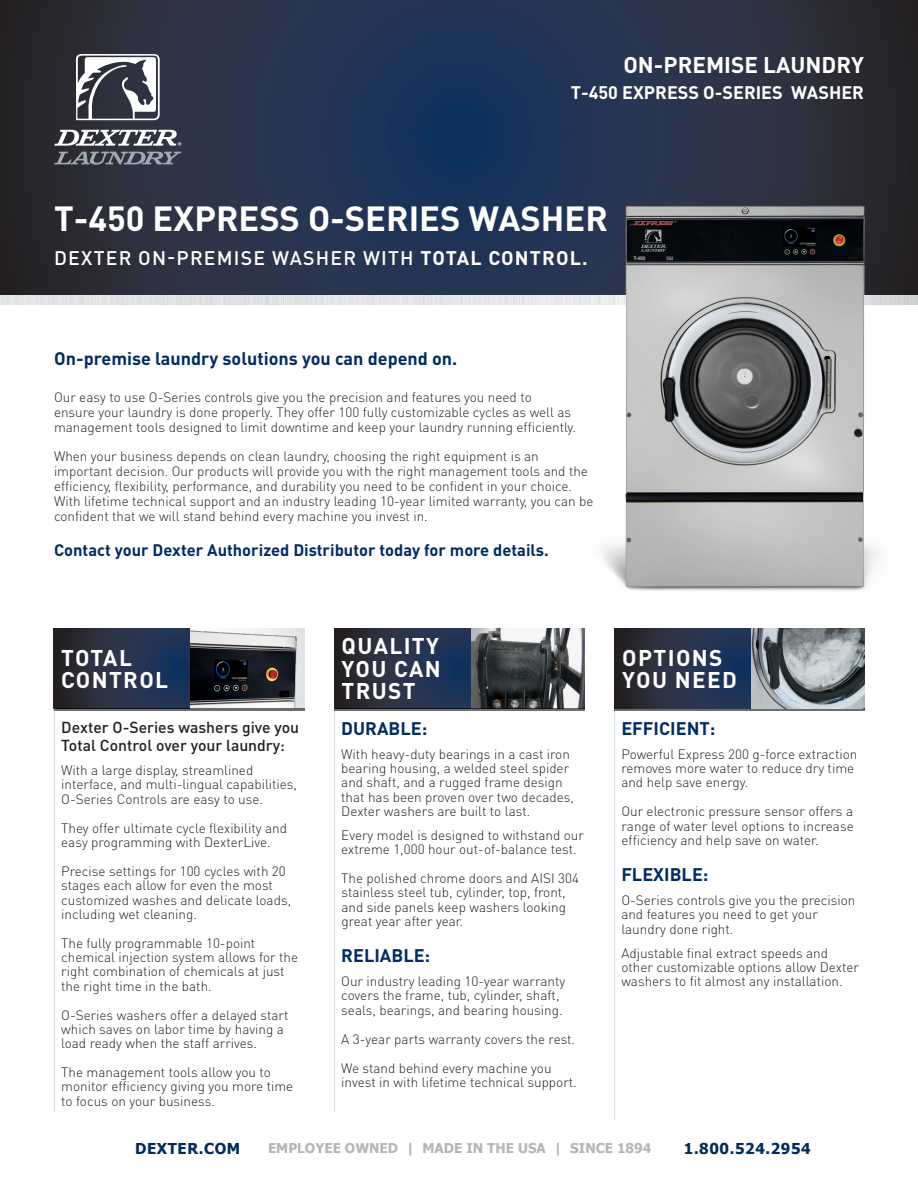
<style>
.page{position:relative;width:918px;height:1188px;background:#fff}
.page>*{position:absolute;margin:0;border:0;box-sizing:border-box;transform-origin:0 0}
.t1{font:700 34.5px "DIN Pro";color:#fff}
.t2{font:700 22.5px/22.5px "DIN Pro";letter-spacing:.06em;color:#fff}
.t3{font:700 22.5px "DIN Pro";color:#fff}
.t4{font:500 19.5px "DIN Pro";letter-spacing:.06em;color:#fff}
.t5{font:700 18px "DIN Pro";color:#002c62}
.t6{font:700 18px "DIN Pro";color:#fff}
.t7{font:700 16.5px "DIN Pro";color:#002c62}
.t8{font:500 15.75px/18px "DIN Pro";color:#231f20}
.t9{font:700 15px "Tahoma";letter-spacing:.04em;color:#002d5a}
.t10{font:300 13.5px/14.2px "DIN Pro";color:#231f20}
.t11{font:700 13.5px "Tahoma";color:#b2b7bb}
.s1{font-weight:700}
</style>
<div class="page">
<hr style="left:614px;top:708px;width:1px;height:412px;background:#d7dde4">
<hr style="left:614px;top:708px;width:250px;height:3px;background:#6c6d70">
<svg style="left:614px;top:629px;width:137px;height:79px;background:#252f45"></svg>
<img style="left:751px;top:629px;width:113px;height:79px">
<svg style="left:54px;top:629px;width:137px;height:79px;background:#252f45"></svg>
<img style="left:191px;top:629px;width:113px;height:79px">
<hr style="left:54px;top:708px;width:1px;height:404px;background:#d7dde4">
<hr style="left:54px;top:708px;width:250px;height:3px;background:#6c6d70">
<svg style="left:0;top:0;width:918px;height:296px;background:#263148"></svg>
<svg style="left:76px;top:54px;width:84px;height:66px"></svg>
<svg style="left:54px;top:152px;width:128px;height:13px;background:#5e636e"></svg>
<svg style="left:54px;top:130px;width:127px;height:16px"></svg>
<img style="left:0;top:296px;width:918px;height:8px">
<svg style="left:334px;top:629px;width:137px;height:79px;background:#252f45"></svg>
<img style="left:471px;top:629px;width:113px;height:79px">
<hr style="left:334px;top:708px;width:1px;height:404px;background:#d7dde4">
<hr style="left:334px;top:708px;width:250px;height:3px;background:#6c6d70">
<img style="left:586px;top:201px;width:318px;height:390px">
<p class="t3" style="left:624px;top:49px;width:242px">ON-PREMISE LAUNDRY</p>
<p class="t6" style="left:571px;top:80px;width:295px">T-450 EXPRESS O-SERIES WASHER</p>
<p class="t1" style="left:54px;top:195px;width:556px">T-450 EXPRESS O-SERIES WASHER</p>
<p class="t4" style="left:54px;top:244px;width:535px">DEXTER ON-PREMISE WASHER WITH <span class="s1">TOTAL CONTROL.</span></p>
<p class="t5" style="left:54px;top:346px;width:405px">On-premise laundry solutions you can depend on.</p>
<p class="t10" style="left:54px;top:389px;width:524px;line-height:15px">Our easy to use O-Series controls give you the precision and features you need to ensure your laundry is done properly. They offer 100 fully customizable cycles as well as management tools designed to limit downtime and keep your laundry running efficiently.</p>
<p class="t10" style="left:54px;top:448px;width:541px;line-height:15px">When your business depends on clean laundry, choosing the right equipment is an important decision. Our products will provide you with the right management tools and the efficiency, flexibility, performance, and durability you need to be confident in your choice.<br>With lifetime technical support and an industry leading 10-year limited warranty, you can be confident that we will stand behind every machine you invest in.</p>
<p class="t7" style="left:54px;top:539px;width:496px">Contact your Dexter Authorized Distributor today for more details.</p>
<p class="t2" style="left:61px;top:645px;width:108px">TOTAL<br>CONTROL</p>
<p class="t8" style="left:61px;top:718px;width:239px">Dexter O-Series washers give you<br>Total Control over your laundry:</p>
<p class="t10" style="left:61px;top:763px;width:237px">With a large display, streamlined interface, and multi-lingual capabilities,<br>O-Series Controls are easy to use.</p>
<p class="t10" style="left:61px;top:820px;width:227px">They offer ultimate cycle flexibility and easy programming with DexterLive.</p>
<p class="t10" style="left:61px;top:863px;width:231px">Precise settings for 100 cycles with 20 stages each allow for even the most customized washes and delicate loads, including wet cleaning.</p>
<p class="t10" style="left:61px;top:935px;width:239px">The fully programmable 10-point chemical injection system allows for the right combination of chemicals at just the right time in the bath.</p>
<p class="t10" style="left:61px;top:1007px;width:229px">O-Series washers offer a delayed start which saves on labor time by having a load ready when the staff arrives.</p>
<p class="t10" style="left:61px;top:1065px;width:234px">The management tools allow you to monitor efficiency giving you more time to focus on your business.</p>
<p class="t2" style="left:342px;top:634px;width:101px;text-align:justify">QUALITY YOU CAN TRUST</p>
<p class="t5" style="left:341px;top:716px;width:88px">DURABLE:</p>
<p class="t10" style="left:341px;top:746px;width:234px">With heavy-duty bearings in a cast iron bearing housing, a welded steel spider and shaft, and a rugged frame design that has been proven over two decades, Dexter washers are built to last.</p>
<p class="t10" style="left:341px;top:827px;width:244px">Every model is designed to withstand our extreme 1,000 hour out-of-balance test.</p>
<p class="t10" style="left:341px;top:870px;width:239px">The polished chrome doors and AISI 304 stainless steel tub, cylinder, top, front, and side panels keep washers looking great year after year.</p>
<p class="t5" style="left:341px;top:944px;width:90px">RELIABLE:</p>
<p class="t10" style="left:341px;top:973px;width:226px">Our industry leading 10-year warranty covers the frame, tub, cylinder, shaft, seals, bearings, and bearing housing.</p>
<p class="t10" style="left:341px;top:1031px;width:235px">A 3-year parts warranty covers the rest.</p>
<p class="t10" style="left:341px;top:1060px;width:237px">We stand behind every machine you invest in with lifetime technical support.</p>
<p class="t2" style="left:633px;top:644px;width:116px;line-height:24px">OPTIONS<br>YOU NEED</p>
<p class="t2" style="left:622px;top:645px;width:116px">OPTIONS<br>YOU NEED</p>
<p class="t5" style="left:621px;top:716px;width:96px">EFFICIENT:</p>
<p class="t10" style="left:621px;top:746px;width:238px">Powerful Express 200 g-force extraction removes more water to reduce dry time and help save energy.</p>
<p class="t10" style="left:621px;top:804px;width:234px;text-align:justify">Our electronic pressure sensor offers a range of water level options to increase efficiency and help save on water.</p>
<p class="t5" style="left:621px;top:863px;width:89px">FLEXIBLE:</p>
<p class="t10" style="left:621px;top:893px;width:236px">O-Series controls give you the precision and features you need to get your laundry done right.</p>
<p class="t10" style="left:621px;top:945px;width:239px">Adjustable final extract speeds and other customizable options allow Dexter washers to fit almost any installation.</p>
<p class="t9" style="left:135px;top:1138px;width:107px">DEXTER.COM</p>
<p class="t11" style="left:268px;top:1139px;width:385px">EMPLOYEE OWNED | MADE IN THE USA | SINCE 1894</p>
<p class="t9" style="left:684px;top:1138px;width:128px">1.800.524.2954</p>
</div>
